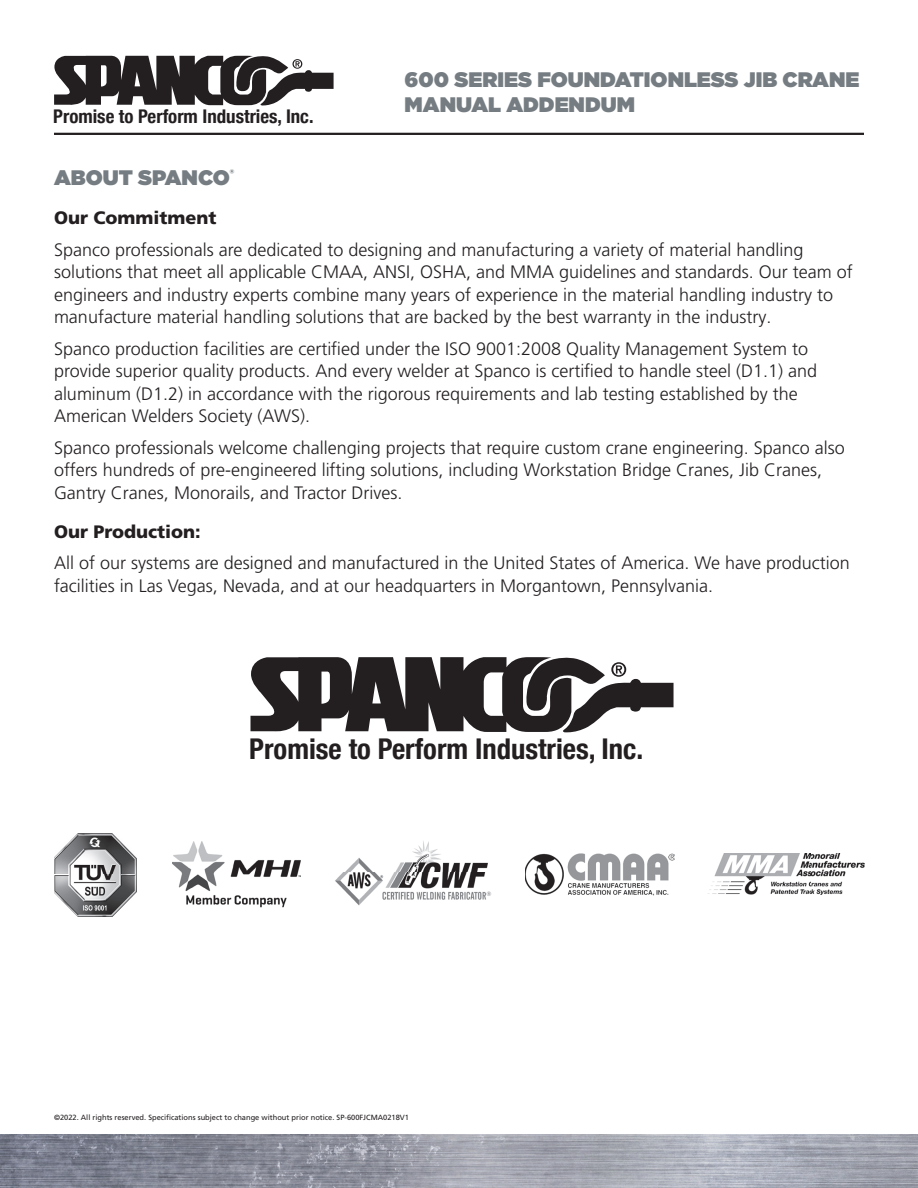
<style>
.page{position:relative;width:918px;height:1188px;background:#fff}
.page>*{position:absolute;margin:0;border:0;box-sizing:border-box;transform-origin:0 0}
.t1{font:700 condensed 28.65px "Helvetica Neue";color:#231f20}
.Header_-_TOC{font:900 21px/25.2px "Gotham";color:#757d82}
.t2{font:700 condensed 18.9px "Helvetica Neue";color:#231f20}
.Main_Text{font:300 18px/22.5px "Frutiger LT Pro";color:#231f20}
.Subhead{font:900 18px "Frutiger LT Pro";color:#231f20}
.Back_Cover_Codes{font:7.5px "Frutiger LT Pro";color:#231f20}
</style>
<div class="page">
<img style="left:0;top:1134px;width:918px;height:54px">
<hr style="left:54px;top:133px;width:810px;height:2px;background:#231f20">
<svg style="left:54px;top:55px;width:280px;height:51px"></svg>
<svg style="left:251px;top:657px;width:423px;height:76px"></svg>
<img style="left:335px;top:841px;width:157px;height:65px">
<img style="left:172px;top:842px;width:129px;height:65px">
<img style="left:525px;top:854px;width:150px;height:41px">
<img style="left:54px;top:833px;width:83px;height:83px">
<img style="left:708px;top:853px;width:156px;height:41px">
<p class="t2" style="left:53px;top:101px;width:262px">Promise to Perform Industries, Inc.</p>
<p class="Header_-_TOC" style="left:405px;top:67px;width:456px">600 SERIES FOUNDATIONLESS JIB CRANE<br>MANUAL ADDENDUM</p>
<p class="Header_-_TOC" style="left:54px;top:165px;width:182px">ABOUT SPANCO<sup>®</sup></p>
<p class="Subhead" style="left:54px;top:207px;width:164px">Our Commitment</p>
<p class="Main_Text" style="left:54px;top:238px;width:800px">Spanco professionals are dedicated to designing and manufacturing a variety of material handling solutions that meet all applicable CMAA, ANSI, OSHA, and MMA guidelines and standards. Our team of engineers and industry experts combine many years of experience in the material handling industry to manufacture material handling solutions that are backed by the best warranty in the industry.</p>
<p class="Main_Text" style="left:54px;top:337px;width:765px">Spanco production facilities are certified under the ISO 9001:2008 Quality Management System to provide superior quality products. And every welder at Spanco is certified to handle steel (D1.1) and aluminum (D1.2) in accordance with the rigorous requirements and lab testing established by the American Welders Society (AWS).</p>
<p class="Main_Text" style="left:54px;top:436px;width:792px">Spanco professionals welcome challenging projects that require custom crane engineering. Spanco also offers hundreds of pre-engineered lifting solutions, including Workstation Bridge Cranes, Jib Cranes,<br>Gantry Cranes, Monorails, and Tractor Drives.</p>
<p class="Subhead" style="left:54px;top:521px;width:148px">Our Production:</p>
<p class="Main_Text" style="left:54px;top:552px;width:797px">All of our systems are designed and manufactured in the United States of America. We have production facilities in Las Vegas, Nevada, and at our headquarters in Morgantown, Pennsylvania.</p>
<p class="t1" style="left:249px;top:725px;width:396px">Promise to Perform Industries, Inc.</p>
<p class="Back_Cover_Codes" style="left:54px;top:1113px;width:357px">©2022. All rights reserved. Specifications subject to change without prior notice. SP-600FJCMA0218V1</p>
</div>
